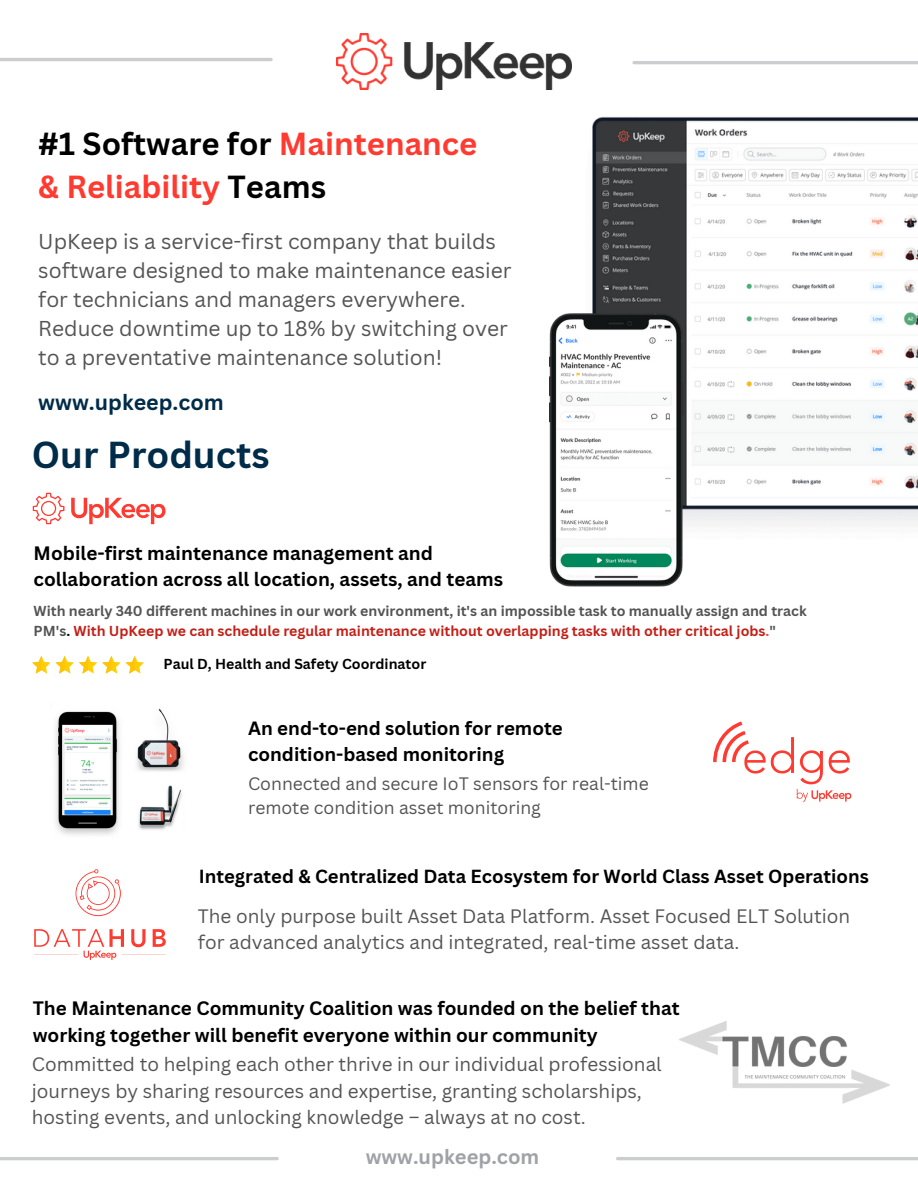
<style>
.page{position:relative;width:918px;height:1188px;background:#fff}
.page>*{position:absolute;margin:0;border:0;box-sizing:border-box;transform-origin:0 0}
.t1{font:700 36.6px "Canva Sans";color:#002c49}
.t2{font:700 31.05px/43.5px "Canva Sans";color:#ff3a30}
.t3{font:700 21.45px "Canva Sans";color:#002c49}
.t4{font:21px/28.8px "Canva Sans";color:#545454}
.t5{font:700 20.1px "Canva Sans";color:#9fa2a6}
.t6{font:18.9px/26.2px "Canva Sans";color:#545454}
.t7{font:700 18.9px/26.2px "Canva Sans";color:#000}
.t8{font:700 18.75px/25.8px "Canva Sans";color:#000}
.t9{font:700 18.45px "Canva Sans";color:#000}
.t10{font:17.55px/24.3px "Canva Sans";color:#545454}
.t11{font:700 14.1px/19.6px "Canva Sans";color:#545454}
.t12{font:700 14.1px "Canva Sans";color:#000}
.s1{color:#000}
.s2{color:#c32017}
.s3{color:#ff3a30}
</style>
<div class="page">
<img style="left:336px;top:33px;width:235px;height:56px">
<img style="left:592px;top:117px;width:326px;height:409px">
<img style="left:549px;top:313px;width:134px;height:274px">
<svg style="left:713px;top:721px;width:138px;height:81px"></svg>
<svg style="left:71px;top:498px;width:94px;height:26px"></svg>
<svg style="left:33px;top:493px;width:31px;height:31px"></svg>
<svg style="left:32px;top:656px;width:112px;height:18px"></svg>
<img style="left:55px;top:708px;width:129px;height:127px">
<svg style="left:34px;top:929px;width:132px;height:31px"></svg>
<svg style="left:76px;top:869px;width:45px;height:47px"></svg>
<img style="left:679px;top:1021px;width:211px;height:83px">
<hr style="left:0;top:1157px;width:277px;height:3px;background:#cccdce">
<hr style="left:618px;top:1157px;width:300px;height:3px;background:#cccdce">
<hr style="left:634px;top:61px;width:284px;height:3px;background:#cccdce">
<hr style="left:0;top:58px;width:271px;height:3px;background:#cccdce">
<h2 class="t2" style="left:38px;top:121px;width:441px"><span class="s1">#1 Software for</span> Maintenance &amp; Reliability <span class="s1">Teams</span></h2>
<p class="t4" style="left:38px;top:227px;width:475px">UpKeep is a service-first company that builds software designed to make maintenance easier for technicians and managers everywhere.<br>Reduce downtime up to 18% by switching over to a preventative maintenance solution!</p>
<p class="t3" style="left:38px;top:387px;width:187px">www.upkeep.com</p>
<h1 class="t1" style="left:32px;top:429px;width:239px">Our Products</h1>
<p class="t7" style="left:34px;top:539px;width:471px">Mobile-first maintenance management and collaboration across all location, assets, and teams</p>
<p class="t11" style="left:34px;top:601px;width:775px">With nearly 340 different machines in our work environment, it's an impossible task to manually assign and track<br>PM's<span class="s1">.</span> <span class="s2">With UpKeep we can schedule regular maintenance without overlapping tasks with other critical jobs</span><span class="s3">.</span>"</p>
<p class="t12" style="left:164px;top:654px;width:264px">Paul D, Health and Safety Coordinator</p>
<p class="t8" style="left:248px;top:715px;width:316px">An end-to-end solution for remote condition-based monitoring</p>
<p class="t10" style="left:248px;top:771px;width:402px">Connected and secure IoT sensors for real-time remote condition asset monitoring</p>
<p class="t9" style="left:199px;top:864px;width:672px">Integrated &amp; Centralized Data Ecosystem for World Class Asset Operations</p>
<p class="t6" style="left:198px;top:902px;width:654px">The only purpose built Asset Data Platform. Asset Focused ELT Solution for advanced analytics and integrated, real-time asset data.</p>
<p class="t7" style="left:33px;top:995px;width:649px">The Maintenance Community Coalition was founded on the belief that working together will benefit everyone within our community</p>
<p class="t6" style="left:32px;top:1051px;width:631px">Committed to helping each other thrive in our individual professional journeys by sharing resources and expertise, granting scholarships, hosting events, and unlocking knowledge – always at no cost.</p>
<p class="t5" style="left:366px;top:1143px;width:175px">www.upkeep.com</p>
</div>
